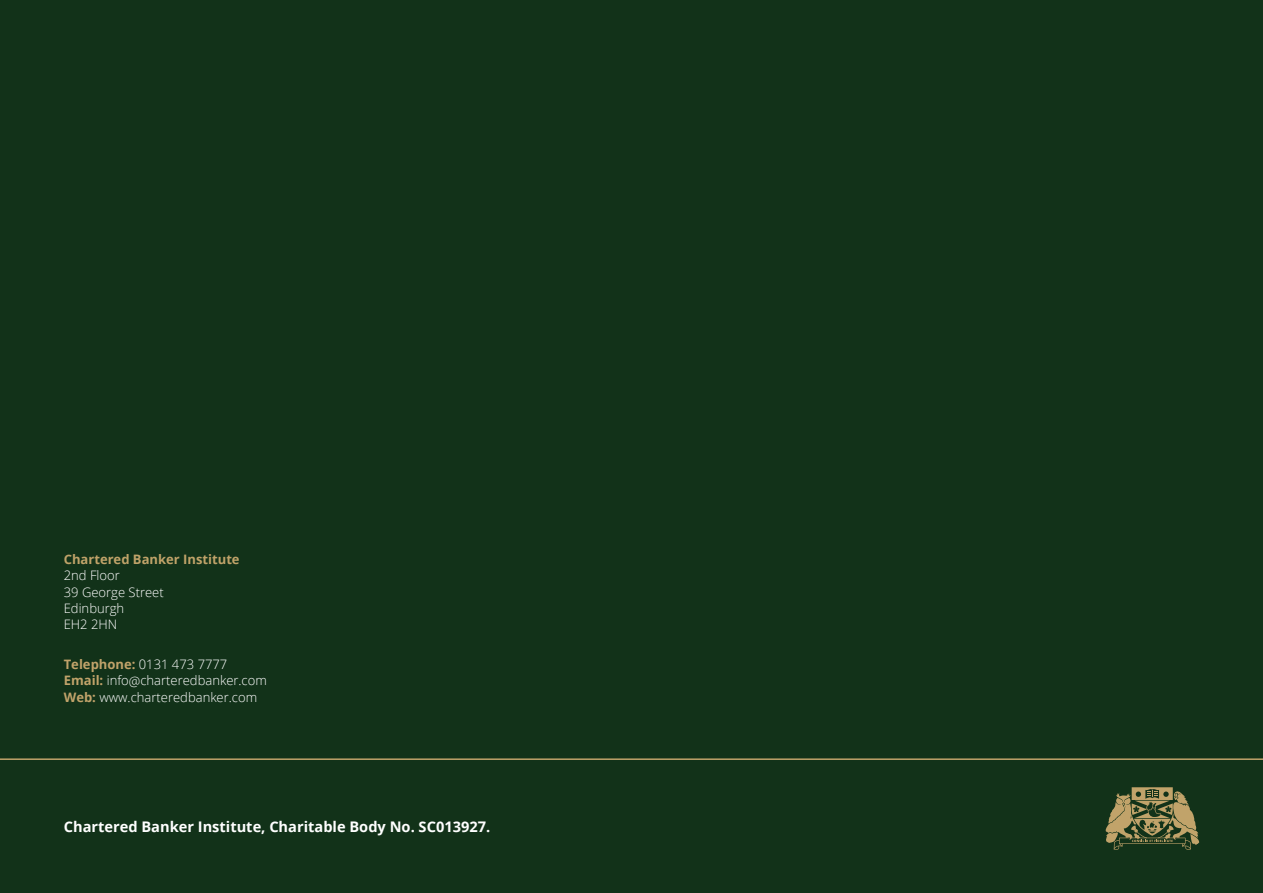
<style>
.page{position:relative;width:1263px;height:893px;background:#123219}
.page>*{position:absolute;margin:0;border:0;box-sizing:border-box;transform-origin:0 0}
.t1{font:700 14.55px "Open Sans";color:#fff}
.t2{font:300 13.05px/16px "Open Sans";color:#fff}
.t3{font:700 13.05px "Open Sans";color:#c0a369}
.s1{font-weight:700;color:#c1a36a}
</style>
<div class="page">
<svg style="left:1105px;top:787px;width:94px;height:63px"></svg>
<hr style="left:0;top:758px;width:1263px;height:2px;background:#c1a36a">
<p class="t3" style="left:64px;top:550px;width:177px">Chartered Banker Institute</p>
<p class="t2" style="left:64px;top:567px;width:101px">2nd Floor<br>39 George Street<br>Edinburgh<br>EH2 2HN</p>
<p class="t2" style="left:64px;top:656px;width:205px"><span class="s1">Telephone:</span> 0131 473 7777<br><span class="s1">Email:</span> info@charteredbanker.com<br><span class="s1">Web:</span> www.charteredbanker.com</p>
<p class="t1" style="left:64px;top:816px;width:428px">Chartered Banker Institute, Charitable Body No. SC013927.</p>
</div>
